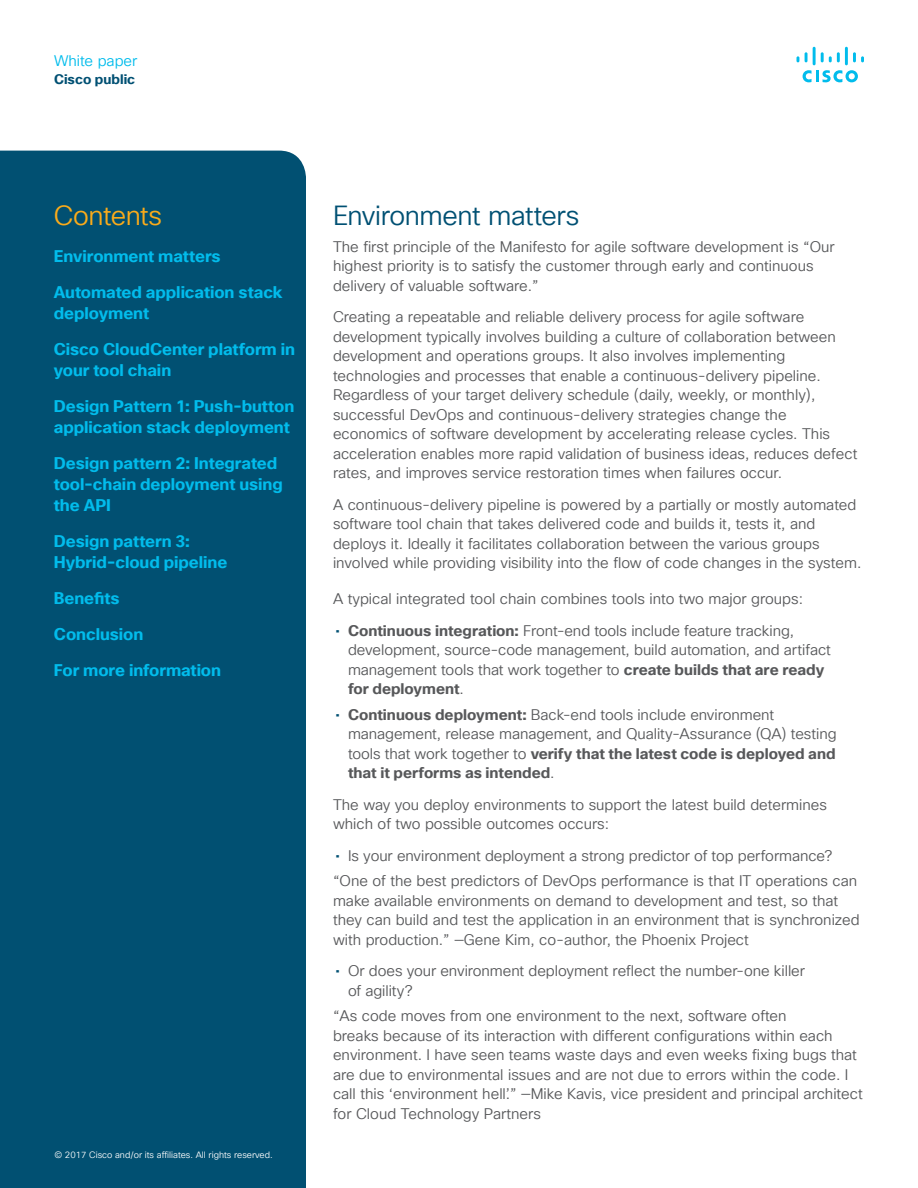
<style>
.page{position:relative;width:918px;height:1188px;background:#fff}
.page>*{position:absolute;margin:0;border:0;box-sizing:border-box;transform-origin:0 0}
.Subhead2_Indigo{font:27px "Cisco Sans TT Light";letter-spacing:-.02em;color:#005073}
.t1{font:27px "Cisco Sans TT Light";letter-spacing:-.02em;color:#faab1a}
.Subhead3_Blue{font:700 16.5px/21px "Cisco Sans TT";letter-spacing:-.005em;color:#01bcec}
.Body{font:15px/19.5px "Cisco Sans TT Light";color:#57585a}
.t2{font:15px "Cisco Sans TT Light";color:#01bcec}
.t3{font:700 13.5px "Cisco Sans TT";color:#005073}
.t4{font:9px "Cisco Sans TT Light";color:#fff}
.s1{font-family:"Cisco Sans TT";color:#005073}
.s2{font-family:"Cisco Sans TT";font-weight:700}
</style>
<div class="page">
<svg style="left:803px;top:70px;width:55px;height:12px"></svg>
<svg style="left:797px;top:56px;width:2px;height:6px"></svg>
<svg style="left:805px;top:52px;width:3px;height:10px"></svg>
<hr style="left:813px;top:47px;width:3px;height:18px;background:#01bcec">
<svg style="left:821px;top:52px;width:19px;height:10px"></svg>
<hr style="left:845px;top:47px;width:3px;height:18px;background:#01bcec">
<svg style="left:853px;top:52px;width:11px;height:10px"></svg>
<div style="left:0;top:151px;width:306px;height:1037px;background:#015072"></div>
<p class="t2" style="left:54px;top:51px;width:85px">White paper</p>
<p class="t3" style="left:54px;top:70px;width:83px">Cisco public</p>
<p class="t1" style="left:54px;top:198px;width:110px">Contents</p>
<p class="Subhead3_Blue" style="left:54px;top:246px;width:168px">Environment matters</p>
<p class="Subhead3_Blue" style="left:54px;top:282px;width:230px">Automated application stack deployment</p>
<p class="Subhead3_Blue" style="left:54px;top:339px;width:243px">Cisco CloudCenter platform in your tool chain</p>
<p class="Subhead3_Blue" style="left:54px;top:396px;width:242px">Design Pattern 1: Push-button application stack deployment</p>
<p class="Subhead3_Blue" style="left:54px;top:453px;width:230px">Design pattern 2: Integrated tool-chain deployment using the API</p>
<p class="Subhead3_Blue" style="left:54px;top:531px;width:175px">Design pattern 3:<br>Hybrid-cloud pipeline</p>
<p class="Subhead3_Blue" style="left:54px;top:588px;width:67px">Benefits</p>
<p class="Subhead3_Blue" style="left:54px;top:624px;width:91px">Conclusion</p>
<p class="Subhead3_Blue" style="left:54px;top:660px;width:169px">For more information</p>
<p class="t4" style="left:54px;top:1149px;width:220px">© 2017 Cisco and/or its affiliates. All rights reserved.</p>
<p class="Subhead2_Indigo" style="left:333px;top:198px;width:248px">Environment matters</p>
<p class="Body" style="left:333px;top:237px;width:503px">The first principle of the Manifesto for agile software development is “Our highest priority is to satisfy the customer through early and continuous delivery of valuable software.”</p>
<p class="Body" style="left:333px;top:308px;width:526px">Creating a repeatable and reliable delivery process for agile software development typically involves building a culture of collaboration between development and operations groups. It also involves implementing technologies and processes that enable a continuous-delivery pipeline.<br>Regardless of your target delivery schedule (daily, weekly, or monthly), successful DevOps and continuous-delivery strategies change the economics of software development by accelerating release cycles. This acceleration enables more rapid validation of business ideas, reduces defect rates, and improves service restoration times when failures occur.</p>
<p class="Body" style="left:333px;top:495px;width:530px">A continuous-delivery pipeline is powered by a partially or mostly automated software tool chain that takes delivered code and builds it, tests it, and deploys it. Ideally it facilitates collaboration between the various groups involved while providing visibility into the flow of code changes in the system.</p>
<p class="Body" style="left:333px;top:590px;width:472px">A typical integrated tool chain combines tools into two major groups:</p>
<p class="Body" style="left:348px;top:621px;width:484px;text-indent:-13px"><span class="s1">•</span> <span class="s2">Continuous integration:</span> Front-end tools include feature tracking, development, source-code management, build automation, and artifact management tools that work together to <span class="s2">create builds that are ready for deployment</span>.</p>
<p class="Body" style="left:348px;top:705px;width:490px;text-indent:-13px"><span class="s1">•</span> <span class="s2">Continuous deployment:</span> Back-end tools include environment management, release management, and Quality-Assurance (QA) testing tools that work together to <span class="s2">verify that the latest code is deployed and that it performs as intended</span>.</p>
<p class="Body" style="left:333px;top:795px;width:496px">The way you deploy environments to support the latest build determines which of two possible outcomes occurs:</p>
<p class="Body" style="left:335px;top:846px;width:499px"><span class="s1">•</span> Is your environment deployment a strong predictor of top performance?</p>
<p class="Body" style="left:333px;top:872px;width:528px">“One of the best predictors of DevOps performance is that IT operations can make available environments on demand to development and test, so that they can build and test the application in an environment that is synchronized with production.” —Gene Kim, co-author, the Phoenix Project</p>
<p class="Body" style="left:348px;top:962px;width:459px;text-indent:-13px"><span class="s1">•</span> Or does your environment deployment reflect the number-one killer of agility?</p>
<p class="Body" style="left:333px;top:1007px;width:531px">“As code moves from one environment to the next, software often<br>breaks because of its interaction with different configurations within each environment. I have seen teams waste days and even weeks fixing bugs that are due to environmental issues and are not due to errors within the code. I call this ‘environment hell’.” —Mike Kavis, vice president and principal architect for Cloud Technology Partners</p>
</div>
